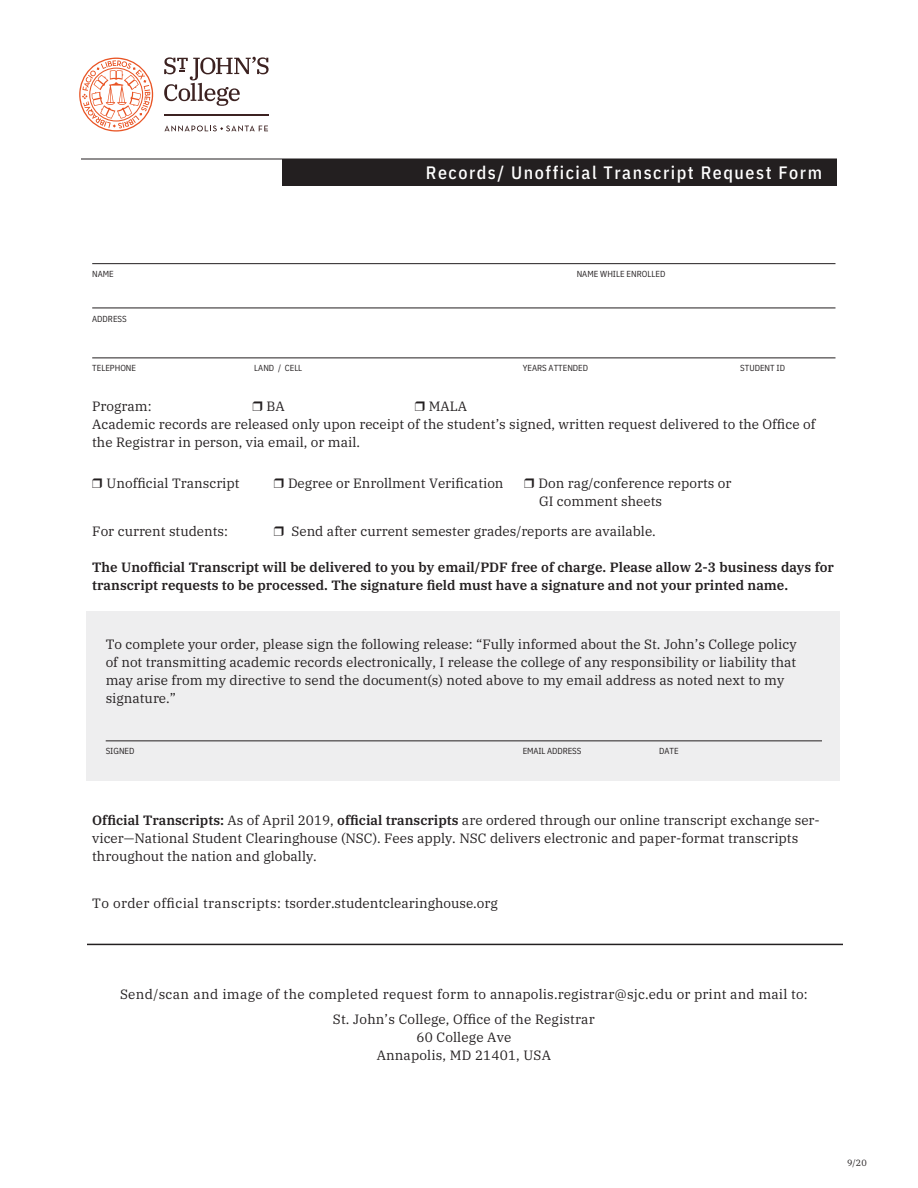
<style>
.page{position:relative;width:918px;height:1188px;background:#fff}
.page>*{position:absolute;margin:0;border:0;box-sizing:border-box;transform-origin:0 0}
.t1{font:500 18px "IBM Plex Sans Cond";letter-spacing:.085em;color:#fff}
.t2{font:13.5px/18px "IBM Plex Serif";color:#231f20}
.t3{font:600 13.5px/18px "IBM Plex Serif";color:#231f20}
.t4{font:9px "IBM Plex Serif";color:#231f20}
.t5{font:8.7px "IBM Plex Sans Cond";color:#231f20}
.s1{font-weight:600}
</style>
<div class="page">
<div style="left:86px;top:611px;width:754px;height:170px;background:#eeeeef"></div>
<svg style="left:164px;top:125px;width:104px;height:6px"></svg>
<hr style="left:164px;top:114px;width:104px;height:2px;background:#3c2221">
<svg style="left:164px;top:57px;width:105px;height:49px"></svg>
<svg style="left:79px;top:58px;width:74px;height:74px"></svg>
<div style="left:283px;top:159px;width:554px;height:26px;background:#231f20"></div>
<hr style="left:92px;top:263px;width:743px;height:1px;background:#231f20">
<hr style="left:92px;top:308px;width:743px;height:1px;background:#231f20">
<hr style="left:92px;top:358px;width:743px;height:1px;background:#231f20">
<hr style="left:106px;top:741px;width:716px;height:1px;background:#231f20">
<hr style="left:87px;top:944px;width:756px;height:1px;background:#231f20">
<hr style="left:81px;top:159px;width:756px;height:1px;background:#231f20">
<h1 class="t1" style="left:426px;top:158px;width:398px">Records/ Unofficial Transcript Request Form</h1>
<p class="t5" style="left:92px;top:267px;width:23px">NAME</p>
<p class="t5" style="left:577px;top:267px;width:90px">NAME WHILE ENROLLED</p>
<p class="t5" style="left:92px;top:312px;width:36px">ADDRESS</p>
<p class="t5" style="left:92px;top:362px;width:45px">TELEPHONE</p>
<p class="t5" style="left:254px;top:362px;width:49px">LAND / CELL</p>
<p class="t5" style="left:523px;top:362px;width:67px">YEARS ATTENDED</p>
<p class="t5" style="left:740px;top:362px;width:46px">STUDENT ID</p>
<p class="t2" style="left:92px;top:396px;width:61px">Program:</p>
<p class="t2" style="left:266px;top:396px;width:20px">BA</p>
<p class="t2" style="left:92px;top:396px;width:725px;text-indent:337px">MALA<br>Academic records are released only upon receipt of the student’s signed, written request delivered to the Office of the Registrar in person, via email, or mail.</p>
<p class="t2" style="left:107px;top:473px;width:135px">Unofficial Transcript</p>
<p class="t2" style="left:288px;top:473px;width:217px">Degree or Enrollment Verification</p>
<p class="t2" style="left:539px;top:473px;width:194px">Don rag/conference reports or<br>GI comment sheets</p>
<p class="t2" style="left:92px;top:521px;width:137px">For current students:</p>
<p class="t2" style="left:292px;top:521px;width:366px">Send after current semester grades/reports are available.</p>
<p class="t3" style="left:92px;top:557px;width:743px">The Unofficial Transcript will be delivered to you by email/PDF free of charge. Please allow 2-3 business days for transcript requests to be processed. The signature field must have a signature and not your printed name.</p>
<p class="t2" style="left:106px;top:635px;width:692px">To complete your order, please sign the following release: “Fully informed about the St. John’s College policy of not transmitting academic records electronically, I release the college of any responsibility or liability that may arise from my directive to send the document(s) noted above to my email address as noted next to my signature.”</p>
<p class="t5" style="left:106px;top:745px;width:30px">SIGNED</p>
<p class="t5" style="left:523px;top:745px;width:60px">EMAIL ADDRESS</p>
<p class="t5" style="left:659px;top:745px;width:21px">DATE</p>
<p class="t2" style="left:92px;top:810px;width:729px"><span class="s1">Official Transcripts:</span> As of April 2019, <span class="s1">official transcripts</span> are ordered through our online transcript exchange ser&shy;vicer—National Student Clearinghouse (NSC). Fees apply. NSC delivers electronic and paper-format transcripts throughout the nation and globally.</p>
<p class="t2" style="left:92px;top:893px;width:407px">To order official transcripts: tsorder.studentclearinghouse.org</p>
<p class="t2" style="left:120px;top:981px;width:689px;line-height:24.8px;text-align:center">Send/scan and image of the completed request form to annapolis.registrar@sjc.edu or print and mail to:<br>St. John’s College, Office of the Registrar</p>
<p class="t2" style="left:377px;top:1027px;width:176px;text-align:center">60 College Ave<br>Annapolis, MD 21401, USA</p>
<p class="t4" style="left:847px;top:1156px;width:21px">9/20</p>
</div>
